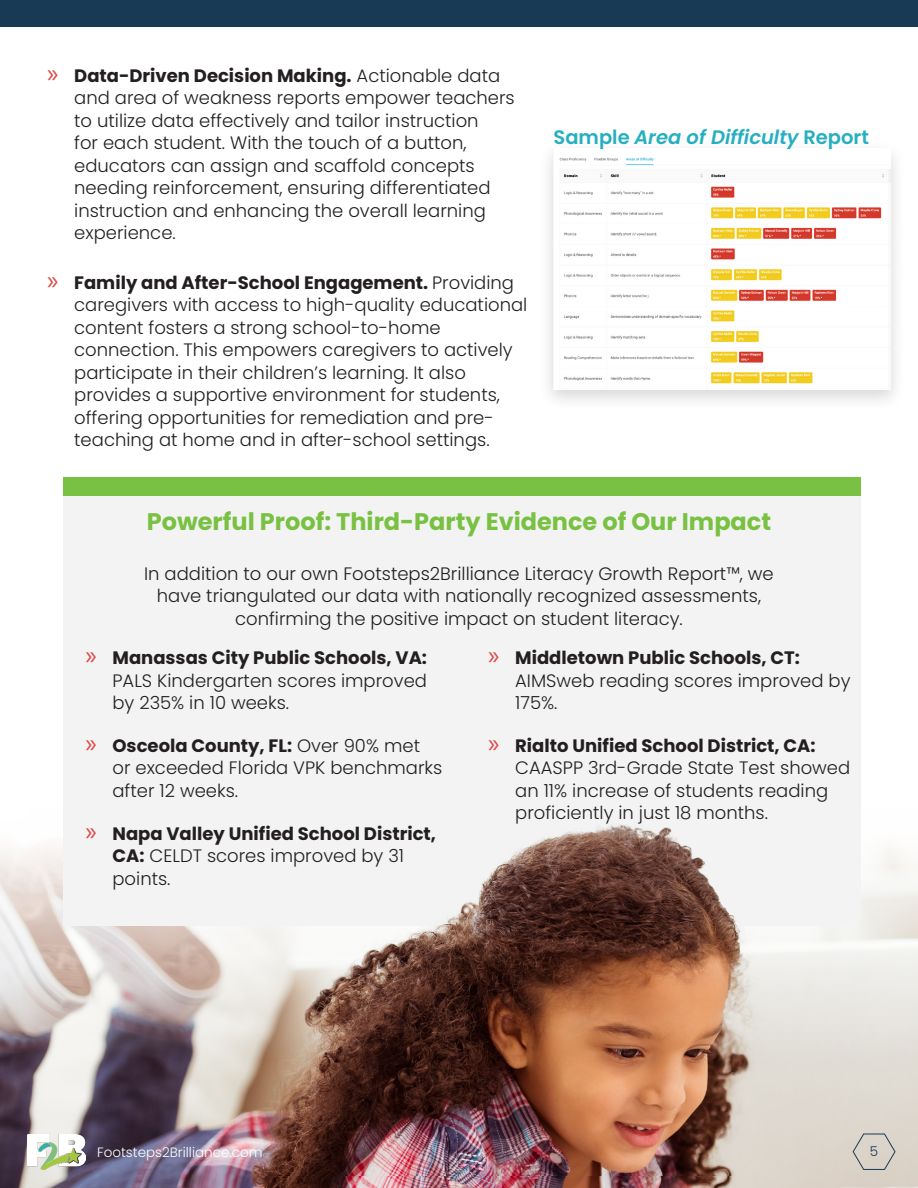
<style>
.page{position:relative;width:918px;height:1188px;background:#fff}
.page>*{position:absolute;margin:0;border:0;box-sizing:border-box;transform-origin:0 0}
.t1{font:700 24px "Poppins";color:#79c142}
.Sidebar_Title{font:italic 600 19.5px "Poppins";color:#26afc0}
.Body_Copy{font:300 18px/22.5px "Poppins";color:#231f20}
.t2{font:700 18px/22.5px "Poppins";color:#231f20}
.t3{font:300 13.5px "Poppins";color:#fff}
.t4{font:300 13.5px "Poppins";color:#183a54}
.s1{font-family:"Myriad Pro";font-weight:400;font-size:27px;color:#df4742}
.s2{font-weight:700}
.s3{font-style:normal}
.s4{font-weight:300}
</style>
<div class="page">
<img style="left:0;top:848px;width:918px;height:340px">
<div style="left:63px;top:483px;width:798px;height:443px;background:#f3f3f3"></div>
<div style="left:63px;top:477px;width:798px;height:19px;background:#79c142"></div>
<img style="left:265px;top:825px;width:497px;height:351px">
<div style="left:538px;top:140px;width:369px;height:272px;background:#231f20;opacity:.18"></div>
<img style="left:554px;top:148px;width:337px;height:241px">
<svg style="left:852px;top:1133px;width:44px;height:37px;background:#cbc7bf"></svg>
<img style="left:27px;top:1135px;width:58px;height:35px">
<div style="left:0;top:0;width:918px;height:27px;background:#183a54"></div>
<p class="Body_Copy" style="left:74px;top:64px;width:442px;text-indent:-27px"><span class="s1">»</span> <span class="s2">Data-Driven Decision Making.</span> Actionable data and area of weakness reports empower teachers to utilize data effectively and tailor instruction<br>for each student. With the touch of a button, educators can assign and scaffold concepts needing reinforcement, ensuring differentiated instruction and enhancing the overall learning experience.</p>
<p class="Body_Copy" style="left:74px;top:271px;width:455px;text-indent:-27px"><span class="s1">»</span> <span class="s2">Family and After-School Engagement.</span> Providing caregivers with access to high-quality educational content fosters a strong school-to-home connection. This empowers caregivers to actively participate in their children’s learning. It also provides a supportive environment for students, offering opportunities for remediation and pre&shy;teaching at home and in after-school settings.</p>
<p class="Sidebar_Title" style="left:554px;top:125px;width:317px"><span class="s3">Sample</span> Area of Difficulty <span class="s3">Report</span></p>
<h2 class="t1" style="left:147px;top:508px;width:626px">Powerful Proof: Third-Party Evidence of Our Impact</h2>
<p class="Body_Copy" style="left:144px;top:562px;width:631px;text-align:center">In addition to our own Footsteps2Brilliance Literacy Growth Report™, we have triangulated our data with nationally recognized assessments, confirming the positive impact on student literacy.</p>
<p class="Body_Copy" style="left:113px;top:647px;width:316px;text-align:justify;text-indent:-27px"><span class="s1">»</span> <span class="s2">Manassas City Public Schools, VA:<br></span>PALS Kindergarten scores improved by 235% in 10 weeks.</p>
<p class="Body_Copy" style="left:113px;top:734px;width:331px;text-indent:-27px"><span class="s1">»</span> <span class="s2">Osceola County, FL:</span> Over 90% met or exceeded Florida VPK benchmarks after 12 weeks.</p>
<p class="t2" style="left:113px;top:822px;width:325px;text-indent:-27px"><span class="s1">»</span> Napa Valley Unified School District,<br>CA: <span class="s4">CELDT scores improved by 31 points.</span></p>
<p class="Body_Copy" style="left:515px;top:647px;width:337px;text-indent:-27px"><span class="s1">»</span> <span class="s2">Middletown Public Schools, CT:<br></span>AIMSweb reading scores improved by<br>175%.</p>
<p class="Body_Copy" style="left:515px;top:734px;width:337px;text-indent:-27px"><span class="s1">»</span> <span class="s2">Rialto Unified School District, CA:<br></span>CAASPP 3rd-Grade State Test showed an 11% increase of students reading proficiently in just 18 months.</p>
<p class="t3" style="left:97px;top:1144px;width:167px">Footsteps2Brilliance.com</p>
<p class="t4" style="left:870px;top:1144px;width:10px">5</p>
</div>
